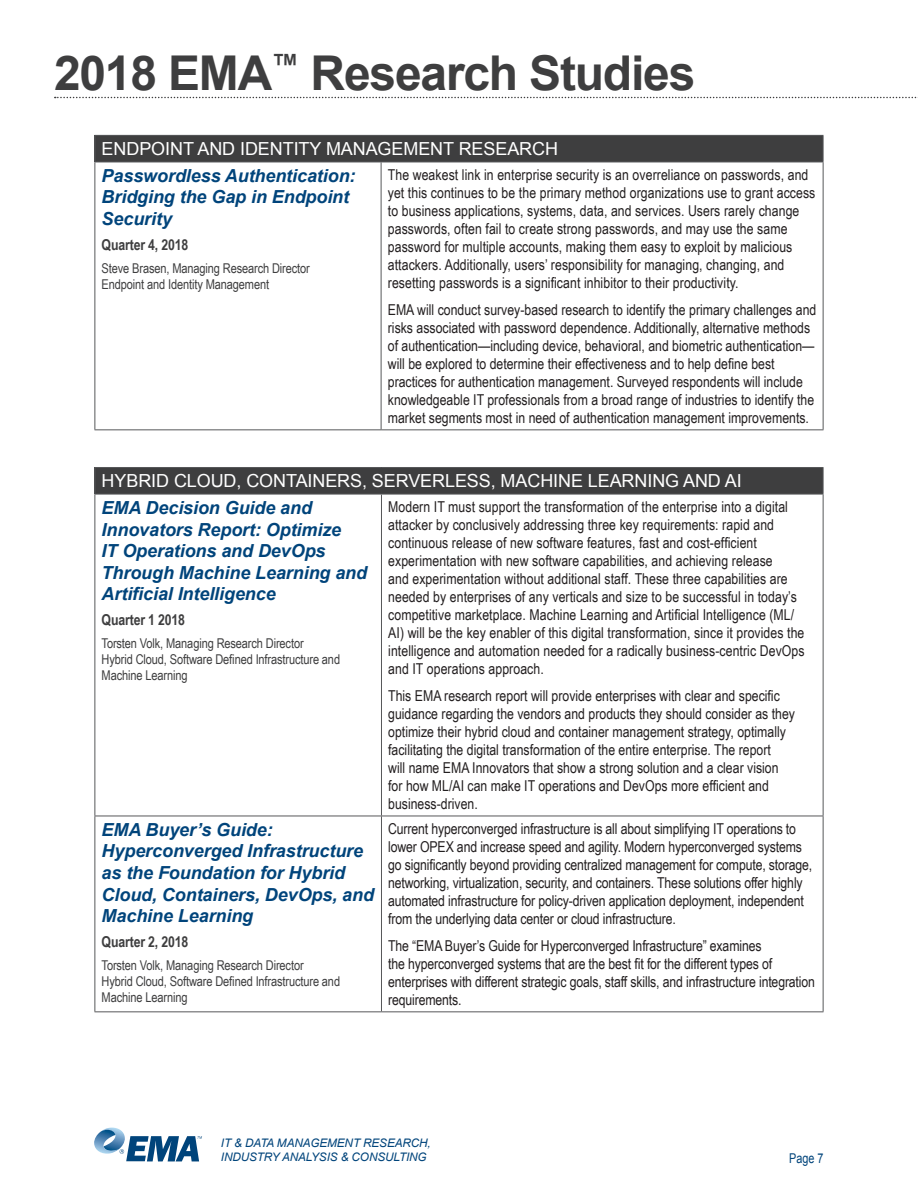
<style>
.page{position:relative;width:918px;height:1188px;background:#fff}
.page>*{position:absolute;margin:0;border:0;box-sizing:border-box;transform-origin:0 0}
.t1{font:700 48px "Arial";letter-spacing:-.025em;color:#3e3e3f}
.report_TITLE{font:italic 700 18px/21.6px "Arial";letter-spacing:-.005em;color:#00447b}
.Heading_1{font:18px "Arial";letter-spacing:-.005em;color:#fff}
.t2{font:15px/18px "Arial Narrow";color:#231f20}
.QUARTER{font:700 15px "Arial Narrow";letter-spacing:-.01em;color:#3e3e3f}
.AUTHOR{font:13.5px/16.2px "Arial Narrow";letter-spacing:-.01em;color:#3e3e3f}
.t3{font:13.5px "Arial";color:#00447b;scale:.8 1}
.t4{font:italic 11.7px/13.8px "Arial";letter-spacing:-.01em;color:#00447b}
</style>
<div class="page">
<svg style="left:94px;top:1128px;width:108px;height:33px"></svg>
<svg style="left:55px;top:97px;width:863px;height:1px"></svg>
<div style="left:95px;top:135px;width:728px;height:27px;background:#3e3e3f"></div>
<hr style="left:94px;top:135px;width:287px;height:1px;background:#57585a">
<svg style="left:94px;top:136px;width:1px;height:26px"></svg>
<hr style="left:381px;top:135px;width:443px;height:1px;background:#57585a">
<svg style="left:823px;top:136px;width:1px;height:26px"></svg>
<hr style="left:94px;top:162px;width:287px;height:1px;background:#57585a">
<hr style="left:94px;top:162px;width:1px;height:267px;background:#57585a">
<hr style="left:381px;top:162px;width:443px;height:1px;background:#57585a">
<hr style="left:381px;top:162px;width:1px;height:267px;background:#57585a">
<hr style="left:823px;top:162px;width:1px;height:267px;background:#57585a">
<hr style="left:94px;top:429px;width:287px;height:1px;background:#57585a">
<hr style="left:381px;top:429px;width:443px;height:1px;background:#57585a">
<div style="left:95px;top:468px;width:728px;height:26px;background:#3e3e3f"></div>
<hr style="left:94px;top:467px;width:287px;height:1px;background:#57585a">
<svg style="left:94px;top:468px;width:1px;height:26px"></svg>
<hr style="left:381px;top:467px;width:442px;height:1px;background:#57585a">
<svg style="left:823px;top:468px;width:1px;height:26px"></svg>
<hr style="left:94px;top:494px;width:287px;height:1px;background:#57585a">
<hr style="left:94px;top:494px;width:1px;height:322px;background:#57585a">
<hr style="left:381px;top:494px;width:442px;height:1px;background:#57585a">
<hr style="left:381px;top:494px;width:1px;height:322px;background:#57585a">
<hr style="left:823px;top:494px;width:1px;height:322px;background:#57585a">
<hr style="left:94px;top:816px;width:287px;height:1px;background:#57585a">
<hr style="left:94px;top:816px;width:1px;height:195px;background:#57585a">
<hr style="left:381px;top:816px;width:442px;height:1px;background:#57585a">
<hr style="left:381px;top:816px;width:1px;height:195px;background:#57585a">
<hr style="left:823px;top:816px;width:1px;height:195px;background:#57585a">
<hr style="left:94px;top:1011px;width:287px;height:1px;background:#57585a">
<hr style="left:381px;top:1011px;width:442px;height:1px;background:#57585a">
<h1 class="t1" style="left:54px;top:41px;width:643px">2018 EMA<sup>™</sup> Research Studies</h1>
<p class="Heading_1" style="left:102px;top:137px;width:458px">ENDPOINT AND IDENTITY MANAGEMENT RESEARCH</p>
<p class="report_TITLE" style="left:102px;top:165px;width:255px">Passwordless Authentication:<br>Bridging the Gap in Endpoint<br>Security</p>
<p class="QUARTER" style="left:102px;top:233px;width:88px">Quarter 4, 2018</p>
<p class="AUTHOR" style="left:102px;top:259px;width:210px">Steve Brasen, Managing Research Director</p>
<p class="AUTHOR" style="left:102px;top:276px;width:169px">Endpoint and Identity Management</p>
<p class="t2" style="left:388px;top:165px;width:429px">The weakest link in enterprise security is an overreliance on passwords, and yet this continues to be the primary method organizations use to grant access to business applications, systems, data, and services. Users rarely change passwords, often fail to create strong passwords, and may use the same password for multiple accounts, making them easy to exploit by malicious attackers. Additionally, users’ responsibility for managing, changing, and resetting passwords is a significant inhibitor to their productivity.</p>
<p class="t2" style="left:388px;top:300px;width:430px">EMA will conduct survey-based research to identify the primary challenges and risks associated with password dependence. Additionally, alternative methods of authentication—including device, behavioral, and biometric authentication— will be explored to determine their effectiveness and to help define best practices for authentication management. Surveyed respondents will include knowledgeable IT professionals from a broad range of industries to identify the market segments most in need of authentication management improvements.</p>
<p class="Heading_1" style="left:102px;top:469px;width:642px">HYBRID CLOUD, CONTAINERS, SERVERLESS, MACHINE LEARNING AND AI</p>
<p class="report_TITLE" style="left:102px;top:497px;width:267px">EMA Decision Guide and<br>Innovators Report: Optimize<br>IT Operations and DevOps<br>Through Machine Learning and<br>Artificial Intelligence</p>
<p class="QUARTER" style="left:102px;top:608px;width:85px">Quarter 1 2018</p>
<p class="AUTHOR" style="left:102px;top:635px;width:204px">Torsten Volk, Managing Research Director</p>
<p class="AUTHOR" style="left:102px;top:651px;width:240px">Hybrid Cloud, Software Defined Infrastructure and<br>Machine Learning</p>
<p class="t2" style="left:388px;top:497px;width:418px">Modern IT must support the transformation of the enterprise into a digital attacker by conclusively addressing three key requirements: rapid and continuous release of new software features, fast and cost-efficient experimentation with new software capabilities, and achieving release<br>and experimentation without additional staff. These three capabilities are needed by enterprises of any verticals and size to be successful in today’s competitive marketplace. Machine Learning and Artificial Intelligence (ML/ AI) will be the key enabler of this digital transformation, since it provides the intelligence and automation needed for a radically business-centric DevOps and IT operations approach.</p>
<p class="t2" style="left:388px;top:686px;width:408px">This EMA research report will provide enterprises with clear and specific guidance regarding the vendors and products they should consider as they optimize their hybrid cloud and container management strategy, optimally facilitating the digital transformation of the entire enterprise. The report<br>will name EMA Innovators that show a strong solution and a clear vision for how ML/AI can make IT operations and DevOps more efficient and business-driven.</p>
<p class="report_TITLE" style="left:102px;top:819px;width:274px">EMA Buyer’s Guide:<br>Hyperconverged Infrastructure as the Foundation for Hybrid<br>Cloud, Containers, DevOps, and<br>Machine Learning</p>
<p class="QUARTER" style="left:102px;top:930px;width:88px">Quarter 2, 2018</p>
<p class="AUTHOR" style="left:102px;top:957px;width:204px">Torsten Volk, Managing Research Director</p>
<p class="AUTHOR" style="left:102px;top:973px;width:240px">Hybrid Cloud, Software Defined Infrastructure and<br>Machine Learning</p>
<p class="t2" style="left:388px;top:819px;width:426px">Current hyperconverged infrastructure is all about simplifying IT operations to lower OPEX and increase speed and agility. Modern hyperconverged systems go significantly beyond providing centralized management for compute, storage, networking, virtualization, security, and containers. These solutions offer highly automated infrastructure for policy-driven application deployment, independent from the underlying data center or cloud infrastructure.</p>
<p class="t2" style="left:388px;top:936px;width:428px">The “EMA Buyer’s Guide for Hyperconverged Infrastructure” examines<br>the hyperconverged systems that are the best fit for the different types of enterprises with different strategic goals, staff skills, and infrastructure integration requirements.</p>
<p class="t4" style="left:221px;top:1137px;width:211px">IT &amp; DATA MANAGEMENT RESEARCH,<br>INDUSTRY ANALYSIS &amp; CONSULTING</p>
<p class="t3" style="left:789px;top:1149px;width:44px">Page 7</p>
</div>
